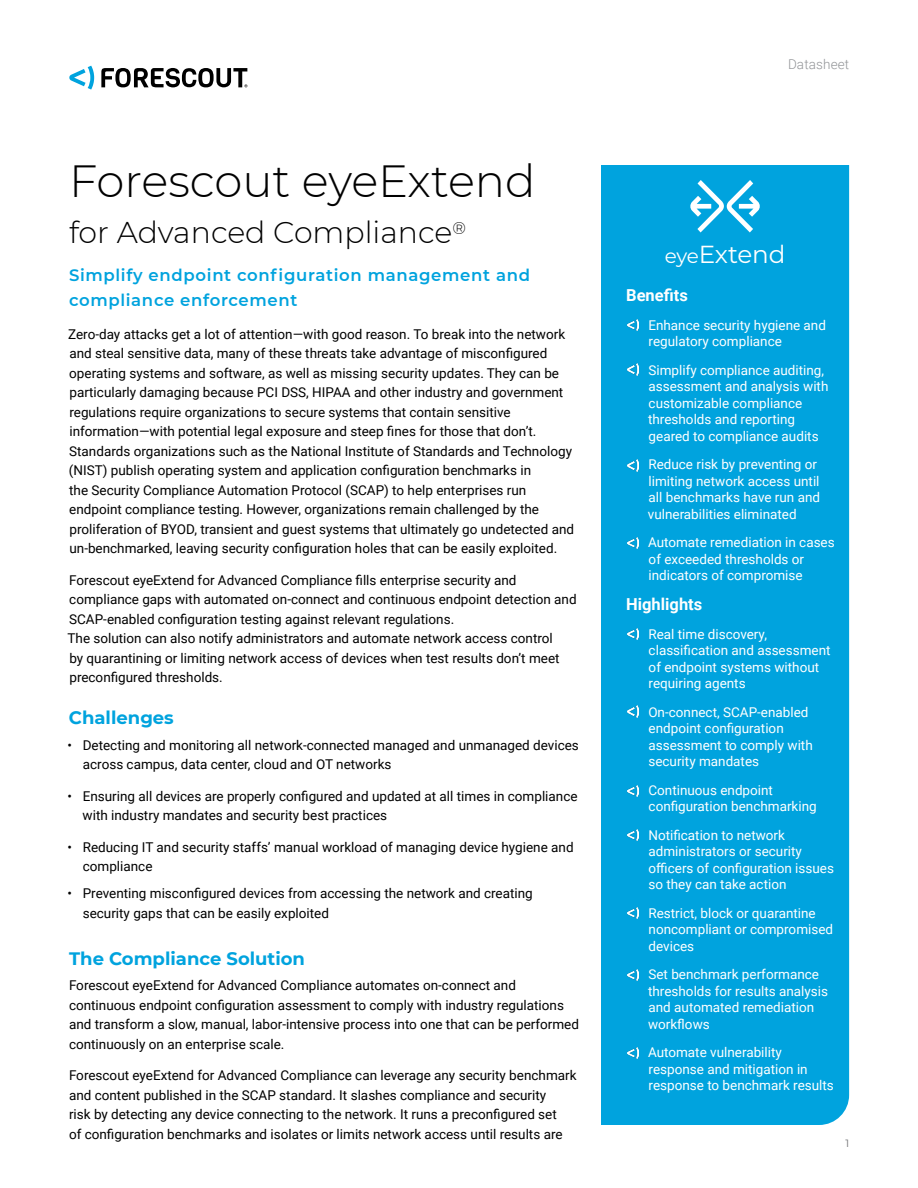
<style>
.page{position:relative;width:918px;height:1188px;background:#fff}
.page>*{position:absolute;margin:0;border:0;box-sizing:border-box;transform-origin:0 0}
.t1{font:300 45px "Montserrat";color:#000}
.t2{font:300 30px "Montserrat";color:#000}
.t3{font:24.6px "Montserrat";letter-spacing:-.005em;color:#fff}
.t4{font:700 18px "Montserrat";color:#00a3de}
.t5{font:600 16.5px/25.5px "Montserrat";letter-spacing:.04em;color:#00a3de}
.t6{font:700 16.5px "Roboto";color:#fff}
.t7{font:13.5px/19.5px "Roboto";color:#000}
.t8{font:13.5px/16.5px "Roboto";color:#fff}
.t9{font:300 13.5px "Roboto";letter-spacing:.01em;color:#939598}
.t10{font:10.5px "Montserrat";color:#6d6e71}
.s1{font-size:19.95px}
</style>
<div class="page">
<svg style="left:69px;top:66px;width:25px;height:24px"></svg>
<svg style="left:101px;top:68px;width:147px;height:20px"></svg>
<div style="left:601px;top:165px;width:248px;height:960px;background:#00a3de"></div>
<svg style="left:627px;top:319px;width:12px;height:12px"></svg>
<svg style="left:627px;top:460px;width:12px;height:11px"></svg>
<svg style="left:627px;top:364px;width:12px;height:11px"></svg>
<svg style="left:627px;top:907px;width:12px;height:12px"></svg>
<svg style="left:627px;top:969px;width:12px;height:11px"></svg>
<svg style="left:627px;top:1047px;width:12px;height:11px"></svg>
<svg style="left:627px;top:629px;width:12px;height:11px"></svg>
<svg style="left:627px;top:537px;width:12px;height:11px"></svg>
<svg style="left:627px;top:706px;width:12px;height:11px"></svg>
<svg style="left:627px;top:785px;width:12px;height:12px"></svg>
<svg style="left:627px;top:830px;width:12px;height:11px"></svg>
<svg style="left:690px;top:180px;width:70px;height:52px"></svg>
<h1 class="t1" style="left:69px;top:150px;width:468px">Forescout eyeExtend</h1>
<h2 class="t2" style="left:69px;top:212px;width:398px">for Advanced Compliance<sup>®</sup></h2>
<p class="t5" style="left:69px;top:261px;width:463px">Simplify endpoint configuration management and compliance enforcement</p>
<p class="t7" style="left:68px;top:324px;width:507px">Zero-day attacks get a lot of attention—with good reason. To break into the network and steal sensitive data, many of these threats take advantage of misconfigured operating systems and software, as well as missing security updates. They can be particularly damaging because PCI DSS, HIPAA and other industry and government regulations require organizations to secure systems that contain sensitive information—with potential legal exposure and steep fines for those that don’t.<br>Standards organizations such as the National Institute of Standards and Technology (NIST) publish operating system and application configuration benchmarks in<br>the Security Compliance Automation Protocol (SCAP) to help enterprises run endpoint compliance testing. However, organizations remain challenged by the proliferation of BYOD, transient and guest systems that ultimately go undetected and un-benchmarked, leaving security configuration holes that can be easily exploited.</p>
<p class="t7" style="left:68px;top:570px;width:511px">Forescout eyeExtend for Advanced Compliance fills enterprise security and compliance gaps with automated on-connect and continuous endpoint detection and SCAP-enabled configuration testing against relevant regulations.<br>The solution can also notify administrators and automate network access control<br>by quarantining or limiting network access of devices when test results don’t meet preconfigured thresholds.</p>
<h3 class="t4" style="left:69px;top:705px;width:106px">Challenges</h3>
<p class="t7" style="left:83px;top:735px;width:498px;text-indent:-15px">• Detecting and monitoring all network-connected managed and unmanaged devices across campus, data center, cloud and OT networks</p>
<p class="t7" style="left:83px;top:786px;width:496px;text-indent:-15px">• Ensuring all devices are properly configured and updated at all times in compliance with industry mandates and security best practices</p>
<p class="t7" style="left:83px;top:837px;width:492px;text-indent:-15px">• Reducing IT and security staffs’ manual workload of managing device hygiene and compliance</p>
<p class="t7" style="left:83px;top:883px;width:452px;text-indent:-15px">• Preventing misconfigured devices from accessing the network and creating security gaps that can be easily exploited</p>
<h3 class="t4" style="left:69px;top:945px;width:238px">The Compliance Solution</h3>
<p class="t7" style="left:69px;top:975px;width:512px">Forescout eyeExtend for Advanced Compliance automates on-connect and continuous endpoint configuration assessment to comply with industry regulations and transform a slow, manual, labor-intensive process into one that can be performed continuously on an enterprise scale.</p>
<p class="t7" style="left:69px;top:1065px;width:509px">Forescout eyeExtend for Advanced Compliance can leverage any security benchmark and content published in the SCAP standard. It slashes compliance and security<br>risk by detecting any device connecting to the network. It runs a preconfigured set<br>of configuration benchmarks and isolates or limits network access until results are</p>
<p class="t9" style="left:788px;top:54px;width:63px">Datasheet</p>
<h3 class="t3" style="left:665px;top:238px;width:122px"><span class="s1">eye</span>Extend</h3>
<p class="t6" style="left:626px;top:284px;width:63px">Benefits</p>
<p class="t8" style="left:648px;top:316px;width:179px">Enhance security hygiene and regulatory compliance</p>
<p class="t8" style="left:648px;top:361px;width:182px">Simplify compliance auditing, assessment and analysis with customizable compliance thresholds and reporting geared to compliance audits</p>
<p class="t8" style="left:648px;top:456px;width:174px">Reduce risk by preventing or limiting network access until all benchmarks have run and vulnerabilities eliminated</p>
<p class="t8" style="left:648px;top:534px;width:188px">Automate remediation in cases of exceeded thresholds or indicators of compromise</p>
<p class="t6" style="left:626px;top:593px;width:78px">Highlights</p>
<p class="t8" style="left:648px;top:625px;width:184px">Real time discovery, classification and assessment of endpoint systems without requiring agents</p>
<p class="t8" style="left:648px;top:703px;width:166px">On-connect, SCAP-enabled endpoint configuration assessment to comply with security mandates</p>
<p class="t8" style="left:648px;top:781px;width:170px">Continuous endpoint configuration benchmarking</p>
<p class="t8" style="left:648px;top:826px;width:187px">Notification to network administrators or security officers of configuration issues so they can take action</p>
<p class="t8" style="left:648px;top:904px;width:186px">Restrict, block or quarantine noncompliant or compromised devices</p>
<p class="t8" style="left:648px;top:966px;width:182px">Set benchmark performance thresholds for results analysis and automated remediation workflows</p>
<p class="t8" style="left:648px;top:1044px;width:187px">Automate vulnerability response and mitigation in response to benchmark results</p>
<p class="t10" style="left:845px;top:1137px;width:5px">1</p>
</div>
